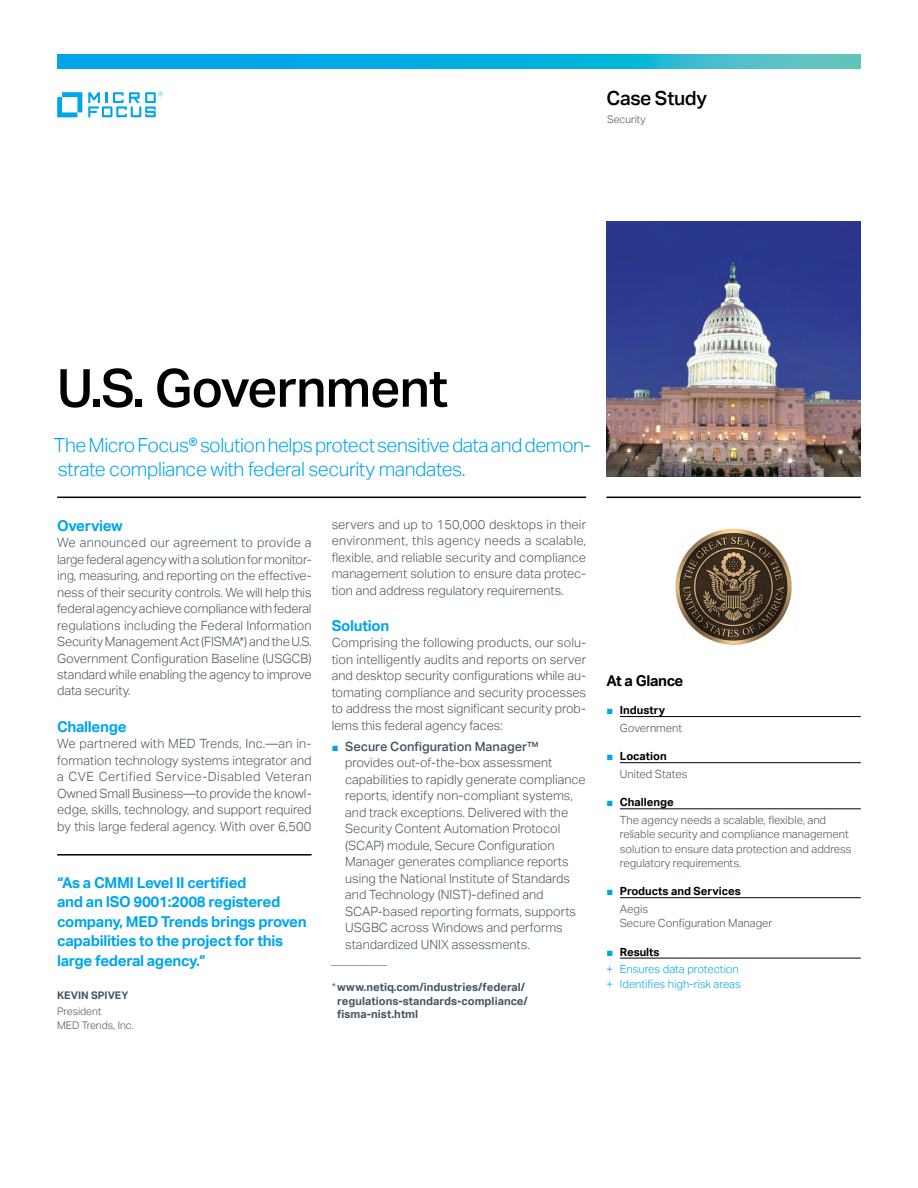
<style>
.page{position:relative;width:918px;height:1188px;background:#fff}
.page>*{position:absolute;margin:0;border:0;box-sizing:border-box;transform-origin:0 0}
.t1{font:500 52.5px "Aktiv Grotesk";letter-spacing:-.02em;color:#000}
.t2{font:300 19.5px/24px "Aktiv Grotesk";letter-spacing:-.025em;color:#00a6e9}
.t3{font:500 19.5px "Aktiv Grotesk";letter-spacing:-.02em;color:#000}
.t4{font:700 15px/19.5px "Aktiv Grotesk";letter-spacing:-.02em;color:#00a6e9}
.t5{font:700 15px "Aktiv Grotesk";letter-spacing:-.02em;color:#000}
.t6{font:300 12.75px/16.5px "Aktiv Grotesk";color:#455560;text-align:justify}
.t7{font:300 11.25px/17.7px "Aktiv Grotesk";color:#455560}
.t8{font:700 11.25px/13.5px "Aktiv Grotesk";letter-spacing:.005em;color:#455560}
.t9{font:300 11.25px/17.7px "Aktiv Grotesk";color:#00a6e9}
.t10{font:700 11.25px/17.7px "Aktiv Grotesk";color:#000}
.t11{font:italic 300 11.25px "Aktiv Grotesk";color:#455560}
.t12{font:300 10.5px/14.2px "Aktiv Grotesk";color:#455560}
.t13{font:700 10.5px "Aktiv Grotesk";color:#455560}
.s1{font-family:"Arial";font-weight:400;font-size:11.25px;color:#00a6e9}
.s2{font-weight:500}
.s3{font-weight:300}
.s4{font-family:"Arial";font-weight:400;color:#00a6e9}
.s5{font-weight:700;color:#000}
.s6{font-weight:300;color:#455560}
.s7{font-family:"Arial";font-weight:400}
</style>
<div class="page">
<hr style="left:57px;top:497px;width:529px;height:1px;background:#000">
<hr style="left:606px;top:497px;width:255px;height:1px;background:#000">
<hr style="left:620px;top:716px;width:241px;height:1px;background:#000">
<hr style="left:620px;top:762px;width:241px;height:1px;background:#000">
<hr style="left:620px;top:809px;width:241px;height:1px;background:#000">
<hr style="left:620px;top:897px;width:241px;height:1px;background:#000">
<hr style="left:620px;top:958px;width:241px;height:1px;background:#000">
<hr style="left:57px;top:854px;width:255px;height:2px;background:#000">
<svg style="left:57px;top:92px;width:25px;height:25px"></svg>
<svg style="left:88px;top:92px;width:75px;height:25px"></svg>
<svg style="left:57px;top:54px;width:804px;height:15px;background:#14b0dc"></svg>
<img style="left:606px;top:222px;width:255px;height:254px">
<img style="left:676px;top:529px;width:116px;height:116px">
<h2 class="t3" style="left:607px;top:87px;width:102px">Case Study</h2>
<p class="t12" style="left:607px;top:112px;width:40px">Security</p>
<h1 class="t1" style="left:57px;top:358px;width:392px">U.S. Government</h1>
<h2 class="t2" style="left:54px;top:434px;width:537px">The Micro Focus® solution helps protect sensitive data and demon&shy;strate compliance with federal security mandates.</h2>
<p class="t4" style="left:57px;top:516px;width:67px">Overview</p>
<p class="t6" style="left:57px;top:534px;width:256px">We announced our agreement to provide a large federal agency with a solution for monitor&shy;ing, measuring, and reporting on the effective&shy;ness of their security controls. We will help this federal agency achieve compliance with federal regulations including the Federal Information Security Management Act (FISMA*) and the U.S.<br>Government Configuration Baseline (USGCB) standard while enabling the agency to improve data security.</p>
<p class="t4" style="left:57px;top:717px;width:71px">Challenge</p>
<p class="t6" style="left:57px;top:735px;width:256px">We partnered with MED Trends, Inc.—an in&shy;formation technology systems integrator and a CVE Certified Service-Disabled Veteran Owned Small Business—to provide the knowl&shy;edge, skills, technology, and support required by this large federal agency. With over 6,500</p>
<p class="t4" style="left:57px;top:873px;width:251px">“As a CMMI Level II certified<br>and an ISO 9001:2008 registered company, MED Trends brings proven capabilities to the project for this large federal agency.”</p>
<p class="t13" style="left:57px;top:989px;width:73px">Kevin Spivey</p>
<p class="t12" style="left:57px;top:1004px;width:78px">President<br>MED Trends, Inc.</p>
<p class="t6" style="left:332px;top:516px;width:256px">servers and up to 150,000 desktops in their environment, this agency needs a scalable, flexible, and reliable security and compliance management solution to ensure data protec&shy;tion and address regulatory requirements.</p>
<p class="t4" style="left:332px;top:616px;width:59px">Solution</p>
<p class="t6" style="left:332px;top:635px;width:256px">Comprising the following products, our solu&shy;tion intelligently audits and reports on server and desktop security configurations while au&shy;tomating compliance and security processes to address the most significant security prob&shy;lems this federal agency faces:</p>
<p class="t6" style="left:345px;top:738px;width:242px;text-align:left;text-indent:-14px"><span class="s1">■</span> <span class="s2">Secure Configuration Manager™ </span>provides out-of-the-box assessment capabilities to rapidly generate compliance reports, identify non-compliant systems, and track exceptions. Delivered with the Security Content Automation Protocol (SCAP) module, Secure Configuration Manager generates compliance reports using the National Institute of Standards and Technology (NIST)-defined and SCAP-based reporting formats, supports USGBC across Windows and performs standardized UNIX assessments.</p>
<p class="t11" style="left:332px;top:954px;width:58px">__________</p>
<p class="t8" style="left:337px;top:981px;width:192px;text-indent:-6px"><span class="s3">*</span>www.netiq.com/industries/federal/ regulations-standards-compliance/ fisma-nist.html</p>
<p class="t5" style="left:606px;top:672px;width:79px">At a Glance</p>
<p class="t7" style="left:620px;top:701px;width:64px;text-indent:-14px"><span class="s4">■</span> <span class="s5">Industry<br></span>Government</p>
<p class="t7" style="left:620px;top:748px;width:69px;text-indent:-14px"><span class="s4">■</span> <span class="s5">Location<br></span>United States</p>
<p class="t7" style="left:620px;top:794px;width:208px;text-indent:-14px"><span class="s4">■</span> <span class="s5">Challenge<br></span>The agency needs a scalable, flexible, and</p>
<p class="t7" style="left:620px;top:827px;width:233px;line-height:14.2px">reliable security and compliance management solution to ensure data protection and address regulatory requirements.</p>
<p class="t10" style="left:620px;top:883px;width:122px;text-indent:-14px"><span class="s4">■</span> Products and Services<br><span class="s6">Aegis</span></p>
<p class="t7" style="left:620px;top:914px;width:154px">Secure Configuration Manager</p>
<p class="t9" style="left:606px;top:943px;width:134px"><span class="s7">■</span> <span class="s5">Results<br></span>+ Ensures data protection</p>
<p class="t9" style="left:606px;top:975px;width:136px">+ Identifies high-risk areas</p>
</div>
